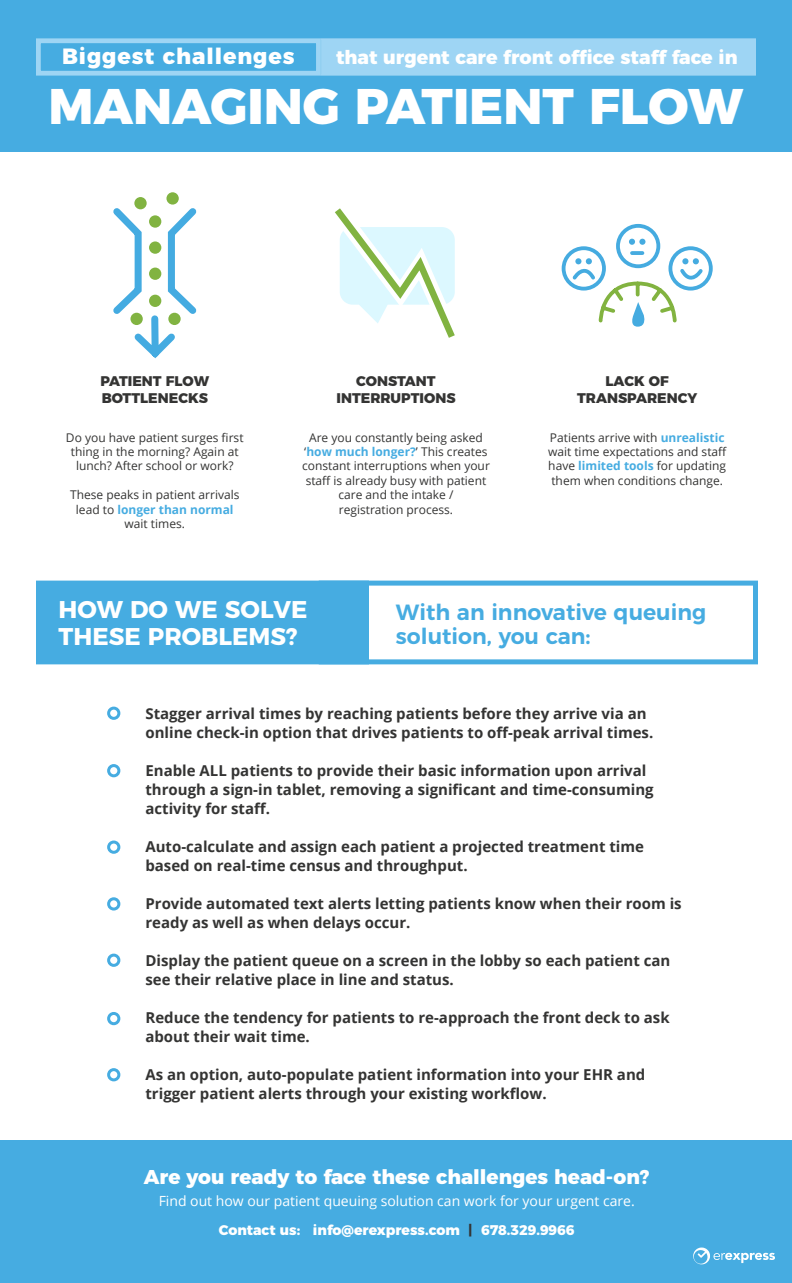
<style>
.page{position:relative;width:792px;height:1283px;background:#fff}
.page>*{position:absolute;margin:0;border:0;box-sizing:border-box;transform-origin:0 0}
.t1{font:800 50px "Montserrat";color:#fff}
.t2{font:700 24.2px/27px "Montserrat";color:#fff}
.t3{font:800 22.1px "Montserrat";letter-spacing:.04em;color:#fff}
.t4{font:600 22px/24px "Montserrat";color:#46ace1}
.t5{font:800 20px "Montserrat";color:#fff}
.t6{font:800 19px "Montserrat";color:#fff}
.t7{font:700 15px/19px "Open Sans";color:#343433}
.t8{font:800 14px/16.8px "Montserrat";color:#343433;text-align:center}
.t9{font:14px "Open Sans";color:#fff}
.t10{font:800 14px "Montserrat";color:#fff}
.t11{font:12px/14.4px "Open Sans";color:#343433;text-align:center}
.s1{font-weight:700;color:#46ace1}
.s2{color:#343433}
</style>
<div class="page">
<div style="left:319px;top:580px;width:439px;height:84px;border:5px solid #46ace1"></div>
<div style="left:36px;top:580px;width:333px;height:84px;background:#46ace1"></div>
<div style="left:0;top:0;width:792px;height:152px;background:#46ace1"></div>
<div style="left:0;top:1140px;width:792px;height:142px;background:#46ace1"></div>
<svg style="left:693px;top:1247px;width:82px;height:17px"></svg>
<div style="left:134px;top:197px;width:13px;height:12px;background:#81b341;border-radius:50%"></div>
<div style="left:166px;top:192px;width:13px;height:13px;background:#81b341;border-radius:50%"></div>
<svg style="left:113px;top:202px;width:83px;height:156px"></svg>
<div style="left:321px;top:38px;width:435px;height:38px;background:#9ed5f4;border:1px solid #9ed5f4"></div>
<div style="left:36px;top:38px;width:285px;height:38px;border:5px solid #9ed5f4"></div>
<svg style="left:335px;top:208px;width:120px;height:130px"></svg>
<svg style="left:561px;top:224px;width:152px;height:103px"></svg>
<div style="left:107px;top:706px;width:13px;height:14px;border:3px solid #46ace1;border-radius:50%"></div>
<div style="left:107px;top:764px;width:13px;height:13px;border:3px solid #46ace1;border-radius:50%"></div>
<div style="left:107px;top:840px;width:13px;height:13px;border:3px solid #46ace1;border-radius:50%"></div>
<div style="left:107px;top:897px;width:13px;height:13px;border:3px solid #46ace1;border-radius:50%"></div>
<div style="left:107px;top:953px;width:13px;height:13px;border:3px solid #46ace1;border-radius:50%"></div>
<div style="left:107px;top:1012px;width:13px;height:13px;border:3px solid #46ace1;border-radius:50%"></div>
<div style="left:107px;top:1068px;width:13px;height:13px;border:3px solid #46ace1;border-radius:50%"></div>
<h3 class="t3" style="left:62px;top:38px;width:234px">Biggest challenges</h3>
<p class="t6" style="left:336px;top:41px;width:403px">that urgent care front office staff face in</p>
<h1 class="t1" style="left:49px;top:65px;width:696px">MANAGING PATIENT FLOW</h1>
<p class="t8" style="left:100px;top:372px;width:110px;text-align:left">PATIENT FLOW<br>BOTTLENECKS</p>
<p class="t8" style="left:336px;top:372px;width:121px">CONSTANT<br>INTERRUPTIONS</p>
<p class="t8" style="left:577px;top:372px;width:122px">LACK OF<br>TRANSPARENCY</p>
<p class="t11" style="left:66px;top:430px;width:179px">Do you have patient surges first thing in the morning? Again at lunch? After school or work?</p>
<p class="t11" style="left:70px;top:487px;width:171px">These peaks in patient arrivals lead to <span class="s1">longer than normal </span>wait times.</p>
<p class="t11" style="left:302px;top:430px;width:189px">Are you constantly being asked ‘<span class="s1">how much longer?</span>’ This creates constant interruptions when your staff is already busy with patient care and the intake /<br>registration process.</p>
<p class="t11" style="left:548px;top:430px;width:180px;text-align:left">Patients arrive with <span class="s1">unrealistic </span>wait time expectations and staff have <span class="s1">limited tools</span> for updating them when conditions change.</p>
<h2 class="t2" style="left:59px;top:594px;width:251px">HOW DO WE SOLVE<br>THESE PROBLEMS?</h2>
<h3 class="t4" style="left:396px;top:598px;width:312px">With an innovative queuing solution, you can:</h3>
<p class="t7" style="left:145px;top:703px;width:509px">Stagger arrival times by reaching patients before they arrive via an online check-in option that drives patients to off-peak arrival times.</p>
<p class="t7" style="left:145px;top:760px;width:510px">Enable ALL patients to provide their basic information upon arrival through a sign-in tablet, removing a significant and time-consuming activity for staff.</p>
<p class="t7" style="left:145px;top:836px;width:500px">Auto-calculate and assign each patient a projected treatment time based on real-time census and throughput.</p>
<p class="t7" style="left:145px;top:893px;width:538px">Provide automated text alerts letting patients know when their room is ready as well as when delays occur.</p>
<p class="t7" style="left:145px;top:950px;width:527px">Display the patient queue on a screen in the lobby so each patient can see their relative place in line and status.</p>
<p class="t7" style="left:145px;top:1007px;width:526px">Reduce the tendency for patients to re-approach the front deck to ask about their wait time.</p>
<p class="t7" style="left:145px;top:1064px;width:501px">As an option, auto-populate patient information into your EHR and trigger patient alerts through your existing workflow.</p>
<h3 class="t5" style="left:144px;top:1160px;width:507px">Are you ready to face these challenges head-on?</h3>
<p class="t9" style="left:159px;top:1191px;width:478px">Find out how our patient queuing solution can work for your urgent care.</p>
<p class="t10" style="left:219px;top:1218px;width:357px">Contact us: info@erexpress.com <span class="s2">|</span> 678.329.9966</p>
</div>
